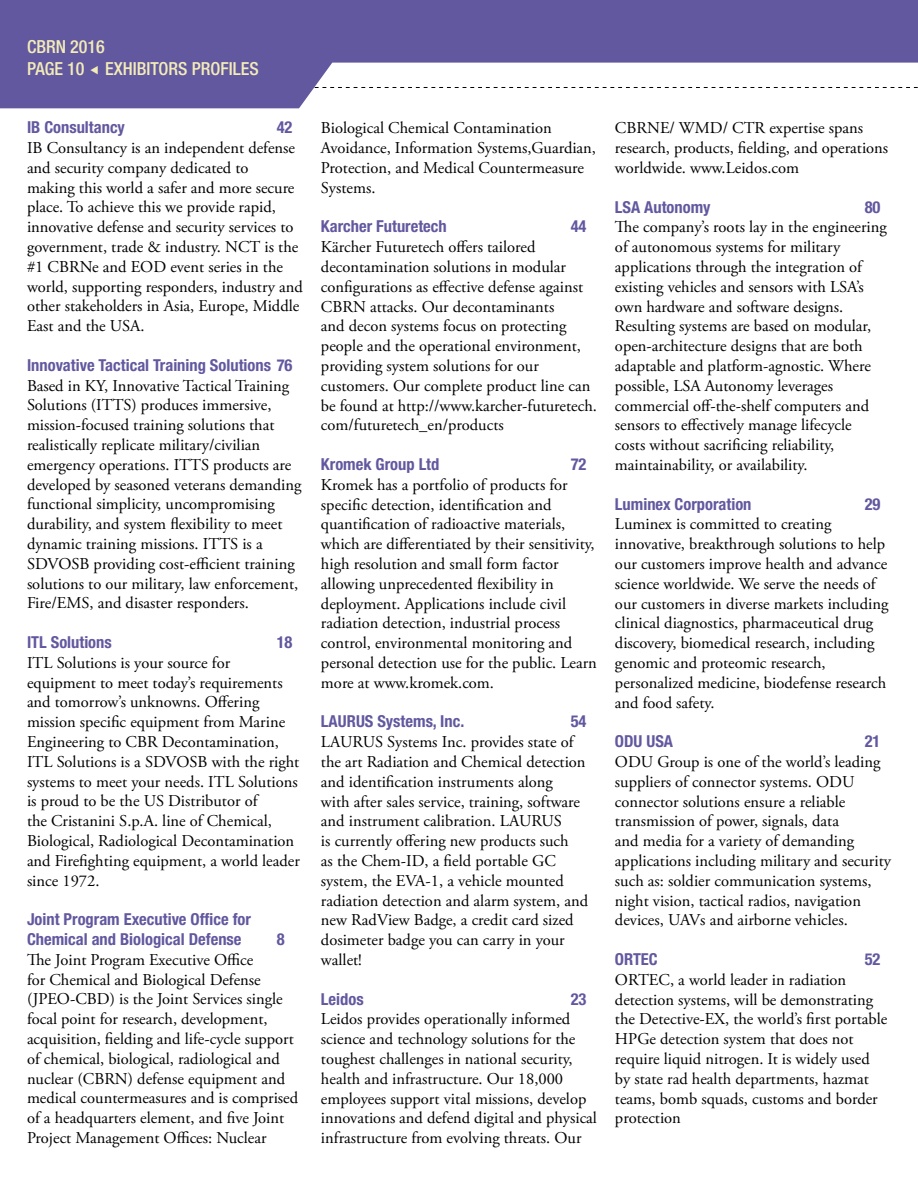
<style>
.page{position:relative;width:918px;height:1188px;background:#fff}
.page>*{position:absolute;margin:0;border:0;box-sizing:border-box;transform-origin:0 0}
.t1{font:500 condensed 18px/21.6px "Helvetica Neue LT Std";color:#f3ecb8}
.t2{font:16.5px/19.8px "Adobe Garamond Pro";color:#000}
.t3{font:700 condensed 16.5px/19.8px "Helvetica Neue LT Std";color:#62589f}
</style>
<div class="page">
<svg style="left:0;top:0;width:918px;height:108px;fill:#62589f"></svg>
<svg style="left:91px;top:65px;width:7px;height:9px"></svg>
<p class="t1" style="left:27px;top:36px;width:233px">CBRN 2016<br>PAGE 10 EXHIBITORS PROFILES</p>
<p class="t3" style="left:27px;top:117px;width:99px">IB Consultancy</p>
<p class="t3" style="left:277px;top:117px;width:17px">42</p>
<p class="t2" style="left:27px;top:139px;width:277px">IB Consultancy is an independent defense and security company dedicated to<br>making this world a safer and more secure place. To achieve this we provide rapid, innovative defense and security services to government, trade &amp; industry. NCT is the #1 CBRNe and EOD event series in the world, supporting responders, industry and other stakeholders in Asia, Europe, Middle East and the USA.</p>
<p class="t3" style="left:27px;top:355px;width:267px">Innovative Tactical Training Solutions 76</p>
<p class="t2" style="left:27px;top:376px;width:276px">Based in KY, Innovative Tactical Training Solutions (ITTS) produces immersive, mission-focused training solutions that realistically replicate military/civilian emergency operations. ITTS products are developed by seasoned veterans demanding functional simplicity, uncompromising durability, and system flexibility to meet dynamic training missions. ITTS is a SDVOSB providing cost-efficient training solutions to our military, law enforcement, Fire/EMS, and disaster responders.</p>
<p class="t3" style="left:27px;top:632px;width:86px">ITL Solutions</p>
<p class="t3" style="left:277px;top:632px;width:17px">18</p>
<p class="t2" style="left:27px;top:653px;width:274px">ITL Solutions is your source for equipment to meet today’s requirements and tomorrow’s unknowns. Offering mission specific equipment from Marine Engineering to CBR Decontamination, ITL Solutions is a SDVOSB with the right systems to meet your needs. ITL Solutions is proud to be the US Distributor of<br>the Cristanini S.p.A. line of Chemical, Biological, Radiological Decontamination and Firefighting equipment, a world leader since 1972.</p>
<p class="t3" style="left:27px;top:909px;width:226px">Joint Program Executive Office for<br>Chemical and Biological Defense</p>
<p class="t3" style="left:277px;top:929px;width:9px">8</p>
<p class="t2" style="left:27px;top:950px;width:273px">The Joint Program Executive Office<br>for Chemical and Biological Defense (JPEO-CBD) is the Joint Services single focal point for research, development, acquisition, fielding and life-cycle support of chemical, biological, radiological and nuclear (CBRN) defense equipment and medical countermeasures and is comprised of a headquarters element, and five Joint Project Management Offices: Nuclear</p>
<p class="t2" style="left:321px;top:119px;width:277px">Biological Chemical Contamination Avoidance, Information Systems,Guardian, Protection, and Medical Countermeasure Systems.</p>
<p class="t3" style="left:321px;top:216px;width:127px">Karcher Futuretech</p>
<p class="t3" style="left:571px;top:216px;width:17px">44</p>
<p class="t2" style="left:321px;top:238px;width:278px">Kärcher Futuretech offers tailored decontamination solutions in modular configurations as effective defense against CBRN attacks. Our decontaminants<br>and decon systems focus on protecting people and the operational environment, providing system solutions for our customers. Our complete product line can be found at http://www.karcher-futuretech. com/futuretech_en/products</p>
<p class="t3" style="left:321px;top:454px;width:120px">Kromek Group Ltd</p>
<p class="t3" style="left:571px;top:454px;width:17px">72</p>
<p class="t2" style="left:321px;top:475px;width:277px">Kromek has a portfolio of products for specific detection, identification and quantification of radioactive materials, which are differentiated by their sensitivity, high resolution and small form factor allowing unprecedented flexibility in deployment. Applications include civil radiation detection, industrial process control, environmental monitoring and personal detection use for the public. Learn more at www.kromek.com.</p>
<p class="t3" style="left:321px;top:711px;width:145px">LAURUS Systems, Inc.</p>
<p class="t3" style="left:571px;top:711px;width:17px">54</p>
<p class="t2" style="left:321px;top:733px;width:269px">LAURUS Systems Inc. provides state of the art Radiation and Chemical detection and identification instruments along<br>with after sales service, training, software and instrument calibration. LAURUS<br>is currently offering new products such<br>as the Chem-ID, a field portable GC system, the EVA-1, a vehicle mounted radiation detection and alarm system, and new RadView Badge, a credit card sized dosimeter badge you can carry in your wallet!</p>
<p class="t3" style="left:321px;top:989px;width:44px">Leidos</p>
<p class="t3" style="left:571px;top:989px;width:17px">23</p>
<p class="t2" style="left:321px;top:1010px;width:278px">Leidos provides operationally informed science and technology solutions for the toughest challenges in national security, health and infrastructure. Our 18,000 employees support vital missions, develop innovations and defend digital and physical infrastructure from evolving threats. Our</p>
<p class="t2" style="left:615px;top:119px;width:275px">CBRNE/ WMD/ CTR expertise spans research, products, fielding, and operations worldwide. www.Leidos.com</p>
<p class="t3" style="left:615px;top:197px;width:97px">LSA Autonomy</p>
<p class="t3" style="left:865px;top:197px;width:17px">80</p>
<p class="t2" style="left:615px;top:218px;width:273px">The company’s roots lay in the engineering of autonomous systems for military applications through the integration of existing vehicles and sensors with LSA’s own hardware and software designs.<br>Resulting systems are based on modular, open-architecture designs that are both adaptable and platform-agnostic. Where possible, LSA Autonomy leverages commercial off-the-shelf computers and sensors to effectively manage lifecycle<br>costs without sacrificing reliability, maintainability, or availability.</p>
<p class="t3" style="left:615px;top:494px;width:138px">Luminex Corporation</p>
<p class="t3" style="left:865px;top:494px;width:17px">29</p>
<p class="t2" style="left:615px;top:515px;width:275px">Luminex is committed to creating innovative, breakthrough solutions to help our customers improve health and advance science worldwide. We serve the needs of our customers in diverse markets including clinical diagnostics, pharmaceutical drug discovery, biomedical research, including genomic and proteomic research, personalized medicine, biodefense research and food safety.</p>
<p class="t3" style="left:615px;top:731px;width:60px">ODU USA</p>
<p class="t3" style="left:865px;top:731px;width:17px">21</p>
<p class="t2" style="left:615px;top:753px;width:278px">ODU Group is one of the world’s leading suppliers of connector systems. ODU connector solutions ensure a reliable transmission of power, signals, data<br>and media for a variety of demanding applications including military and security such as: soldier communication systems, night vision, tactical radios, navigation devices, UAVs and airborne vehicles.</p>
<p class="t3" style="left:615px;top:949px;width:44px">ORTEC</p>
<p class="t3" style="left:865px;top:949px;width:17px">52</p>
<p class="t2" style="left:615px;top:970px;width:274px">ORTEC, a world leader in radiation detection systems, will be demonstrating the Detective-EX, the world’s first portable HPGe detection system that does not require liquid nitrogen. It is widely used by state rad health departments, hazmat teams, bomb squads, customs and border protection</p>
</div>
